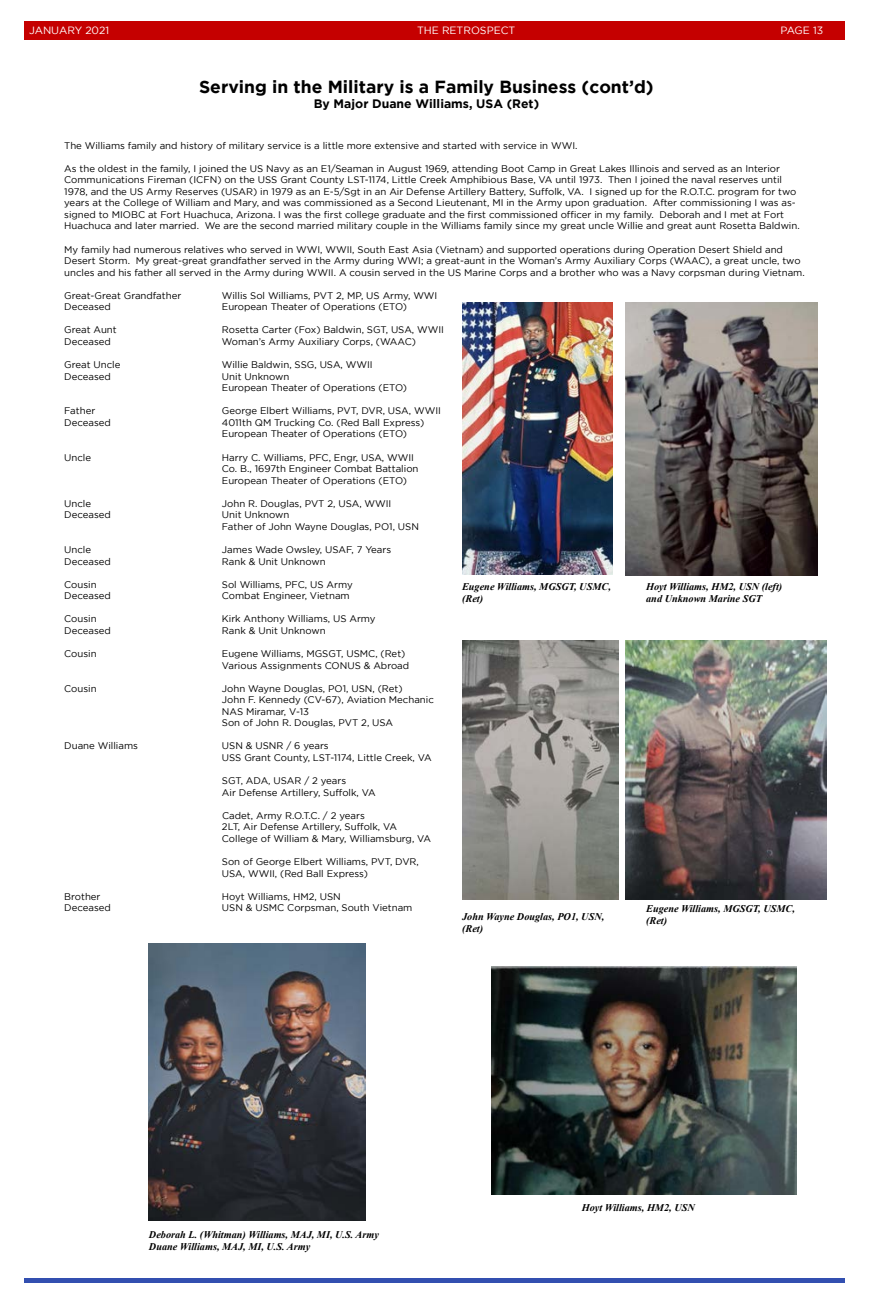
<style>
.page{position:relative;width:869px;height:1303px;background:#fff}
.page>*{position:absolute;margin:0;border:0;box-sizing:border-box;transform-origin:0 0}
.t1{font:700 17.5px "Gotham";color:#000}
.t2{font:700 12.25px "Gotham";color:#000}
.t3{font:10.5px "Gotham";color:#fff}
.t4{font:italic 700 10.24px/12.2px "Times New Roman";color:#000}
.t5{font:9.62px/11.5px "Gotham";color:#000}
</style>
<div class="page">
<img style="left:625px;top:640px;width:200px;height:258px">
<img style="left:462px;top:303px;width:150px;height:271px">
<img style="left:462px;top:640px;width:156px;height:258px">
<img style="left:491px;top:966px;width:305px;height:228px">
<img style="left:625px;top:303px;width:191px;height:272px">
<div style="left:24px;top:21px;width:820px;height:19px;background:#c50000"></div>
<div style="left:24px;top:1277px;width:820px;height:5px;background:#324fb0"></div>
<img style="left:149px;top:943px;width:216px;height:276px">
<p class="t3" style="left:29px;top:25px;width:81px">JANUARY 2021</p>
<p class="t3" style="left:417px;top:25px;width:100px">THE RETROSPECT</p>
<p class="t3" style="left:780px;top:25px;width:44px">PAGE 13</p>
<h1 class="t1" style="left:199px;top:77px;width:456px">Serving in the Military is a Family Business (cont’d)</h1>
<p class="t2" style="left:313px;top:97px;width:227px">By Major Duane Williams, USA (Ret)</p>
<p class="t5" style="left:64px;top:139px;width:514px">The Williams family and history of military service is a little more extensive and started with service in WWI.</p>
<p class="t5" style="left:64px;top:162px;width:736px">As the oldest in the family, I joined the US Navy as an E1/Seaman in August 1969, attending Boot Camp in Great Lakes Illinois and served as an Interior Communications Fireman (ICFN) on the USS Grant County LST-1174, Little Creek Amphibious Base, VA until 1973. Then I joined the naval reserves until 1978, and the US Army Reserves (USAR) in 1979 as an E-5/Sgt in an Air Defense Artillery Battery, Suffolk, VA. I signed up for the R.O.T.C. program for two years at the College of William and Mary, and was commissioned as a Second Lieutenant, MI in the Army upon graduation. After commissioning I was as&shy;signed to MIOBC at Fort Huachuca, Arizona. I was the first college graduate and the first commissioned officer in my family. Deborah and I met at Fort Huachuca and later married. We are the second married military couple in the Williams family since my great uncle Willie and great aunt Rosetta Baldwin.</p>
<p class="t5" style="left:64px;top:243px;width:741px">My family had numerous relatives who served in WWI, WWII, South East Asia (Vietnam) and supported operations during Operation Desert Shield and<br>Desert Storm. My great-great grandfather served in the Army during WWI; a great-aunt in the Woman’s Army Auxiliary Corps (WAAC), a great uncle, two uncles and his father all served in the Army during WWII. A cousin served in the US Marine Corps and a brother who was a Navy corpsman during Vietnam.</p>
<p class="t5" style="left:64px;top:289px;width:118px">Great-Great Grandfather</p>
<p class="t5" style="left:222px;top:289px;width:217px">Willis Sol Williams, PVT 2, MP, US Army, WWI</p>
<p class="t5" style="left:64px;top:301px;width:48px">Deceased</p>
<p class="t5" style="left:222px;top:301px;width:187px">European Theater of Operations (ETO)</p>
<p class="t5" style="left:64px;top:324px;width:54px">Great Aunt</p>
<p class="t5" style="left:222px;top:324px;width:223px">Rosetta Carter (Fox) Baldwin, SGT, USA, WWII</p>
<p class="t5" style="left:64px;top:335px;width:48px">Deceased</p>
<p class="t5" style="left:222px;top:335px;width:195px">Woman’s Army Auxiliary Corps, (WAAC)</p>
<p class="t5" style="left:64px;top:359px;width:58px">Great Uncle</p>
<p class="t5" style="left:222px;top:359px;width:152px">Willie Baldwin, SSG, USA, WWII</p>
<p class="t5" style="left:64px;top:370px;width:48px">Deceased</p>
<p class="t5" style="left:222px;top:370px;width:187px">Unit Unknown<br>European Theater of Operations (ETO)</p>
<p class="t5" style="left:64px;top:405px;width:33px">Father</p>
<p class="t5" style="left:222px;top:405px;width:220px">George Elbert Williams, PVT, DVR, USA, WWII</p>
<p class="t5" style="left:64px;top:416px;width:48px">Deceased</p>
<p class="t5" style="left:222px;top:416px;width:204px">4011th QM Trucking Co. (Red Ball Express)<br>European Theater of Operations (ETO)</p>
<p class="t5" style="left:64px;top:451px;width:28px">Uncle</p>
<p class="t5" style="left:222px;top:451px;width:198px">Harry C. Williams, PFC, Engr, USA, WWII<br>Co. B., 1697th Engineer Combat Battalion<br>European Theater of Operations (ETO)</p>
<p class="t5" style="left:64px;top:497px;width:28px">Uncle</p>
<p class="t5" style="left:222px;top:497px;width:171px">John R. Douglas, PVT 2, USA, WWII</p>
<p class="t5" style="left:64px;top:509px;width:48px">Deceased</p>
<p class="t5" style="left:222px;top:509px;width:198px">Unit Unknown<br>Father of John Wayne Douglas, PO1, USN</p>
<p class="t5" style="left:64px;top:543px;width:28px">Uncle</p>
<p class="t5" style="left:222px;top:543px;width:171px">James Wade Owsley, USAF, 7 Years</p>
<p class="t5" style="left:64px;top:555px;width:48px">Deceased</p>
<p class="t5" style="left:222px;top:555px;width:105px">Rank &amp; Unit Unknown</p>
<p class="t5" style="left:64px;top:578px;width:34px">Cousin</p>
<p class="t5" style="left:222px;top:578px;width:132px">Sol Williams, PFC, US Army</p>
<p class="t5" style="left:64px;top:590px;width:48px">Deceased</p>
<p class="t5" style="left:222px;top:590px;width:129px">Combat Engineer, Vietnam</p>
<p class="t5" style="left:64px;top:613px;width:34px">Cousin</p>
<p class="t5" style="left:222px;top:613px;width:155px">Kirk Anthony Williams, US Army</p>
<p class="t5" style="left:64px;top:624px;width:48px">Deceased</p>
<p class="t5" style="left:222px;top:624px;width:105px">Rank &amp; Unit Unknown</p>
<p class="t5" style="left:64px;top:647px;width:34px">Cousin</p>
<p class="t5" style="left:222px;top:647px;width:189px">Eugene Williams, MGSGT, USMC, (Ret)<br>Various Assignments CONUS &amp; Abroad</p>
<p class="t5" style="left:64px;top:682px;width:34px">Cousin</p>
<p class="t5" style="left:222px;top:682px;width:213px">John Wayne Douglas, PO1, USN, (Ret)<br>John F. Kennedy (CV-67), Aviation Mechanic<br>NAS Miramar, V-13<br>Son of John R. Douglas, PVT 2, USA</p>
<p class="t5" style="left:64px;top:740px;width:75px">Duane Williams</p>
<p class="t5" style="left:222px;top:740px;width:211px">USN &amp; USNR / 6 years<br>USS Grant County, LST-1174, Little Creek, VA</p>
<p class="t5" style="left:222px;top:774px;width:155px">SGT, ADA, USAR / 2 years<br>Air Defense Artillery, Suffolk, VA</p>
<p class="t5" style="left:222px;top:809px;width:211px">Cadet, Army R.O.T.C. / 2 years<br>2LT, Air Defense Artillery, Suffolk, VA<br>College of William &amp; Mary, Williamsburg, VA</p>
<p class="t5" style="left:222px;top:855px;width:198px">Son of George Elbert Williams, PVT, DVR,<br>USA, WWII, (Red Ball Express)</p>
<p class="t5" style="left:64px;top:890px;width:38px">Brother</p>
<p class="t5" style="left:222px;top:890px;width:120px">Hoyt Williams, HM2, USN</p>
<p class="t5" style="left:64px;top:901px;width:48px">Deceased</p>
<p class="t5" style="left:222px;top:901px;width:192px">USN &amp; USMC Corpsman, South Vietnam</p>
<p class="t4" style="left:462px;top:579px;width:150px">Eugene Williams, MGSGT, USMC, (Ret)</p>
<p class="t4" style="left:646px;top:579px;width:137px">Hoyt Williams, HM2, USN (left) and Unknown Marine SGT</p>
<p class="t4" style="left:462px;top:910px;width:144px">John Wayne Douglas, PO1, USN, (Ret)</p>
<p class="t4" style="left:646px;top:901px;width:150px">Eugene Williams, MGSGT, USMC, (Ret)</p>
<p class="t4" style="left:149px;top:1227px;width:231px">Deborah L. (Whitman) Williams, MAJ, MI, U.S. Army<br>Duane Williams, MAJ, MI, U.S. Army</p>
<p class="t4" style="left:581px;top:1201px;width:114px">Hoyt Williams, HM2, USN</p>
</div>
